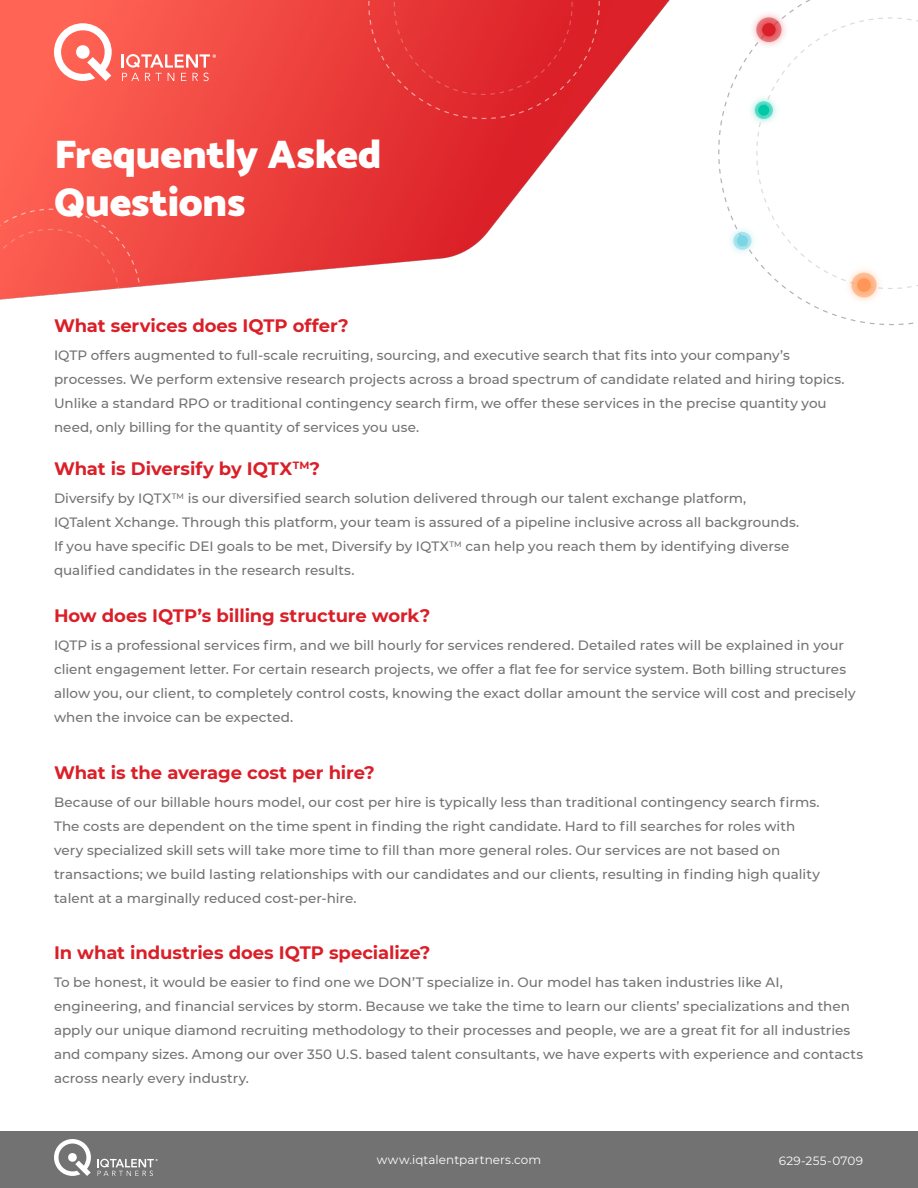
<style>
.page{position:relative;width:918px;height:1188px;background:#fff}
.page>*{position:absolute;margin:0;border:0;box-sizing:border-box;transform-origin:0 0}
.t1{font:900 40.5px/48.6px "Catamaran";letter-spacing:-.005em;color:#fff}
.t2{font:700 18px "Montserrat";letter-spacing:-.005em;color:#da1f28}
.t3{font:500 13.5px/24px "Montserrat";color:#727272}
.t4{font:12px "Montserrat";letter-spacing:.01em;color:#fff}
</style>
<div class="page">
<img style="left:0;top:0;width:670px;height:287px">
<svg style="left:368px;top:0;width:232px;height:120px;background:#e02e32"></svg>
<svg style="left:0;top:208px;width:142px;height:92px;background:#f7635a"></svg>
<svg style="left:718px;top:159px;width:167px;height:166px"></svg>
<svg style="left:718px;top:0;width:92px;height:145px"></svg>
<svg style="left:898px;top:322px;width:16px;height:3px"></svg>
<svg style="left:756px;top:17px;width:162px;height:273px"></svg>
<svg style="left:54px;top:23px;width:58px;height:58px"></svg>
<svg style="left:122px;top:54px;width:94px;height:27px;background:#f87d76"></svg>
<div style="left:0;top:1132px;width:918px;height:56px;background:#727272"></div>
<svg style="left:54px;top:1139px;width:37px;height:37px"></svg>
<svg style="left:97px;top:1159px;width:61px;height:17px"></svg>
<div style="left:726px;top:225px;width:33px;height:33px;background:#7bd5e5;opacity:.75"></div>
<svg style="left:733px;top:232px;width:18px;height:18px"></svg>
<div style="left:737px;top:235px;width:11px;height:11px;background:#7bd5e5;border-radius:50%"></div>
<div style="left:747px;top:94px;width:33px;height:33px;background:#01c8a7;opacity:.75"></div>
<svg style="left:755px;top:101px;width:18px;height:18px"></svg>
<div style="left:758px;top:105px;width:11px;height:11px;background:#01c8a7;border-radius:50%"></div>
<div style="left:844px;top:265px;width:40px;height:40px;background:#ff9655;opacity:.75"></div>
<svg style="left:851px;top:273px;width:26px;height:24px"></svg>
<div style="left:857px;top:278px;width:14px;height:14px;background:#ff9655;border-radius:50%"></div>
<div style="left:749px;top:10px;width:40px;height:40px;background:#da1f28;opacity:.75"></div>
<svg style="left:756px;top:17px;width:26px;height:25px"></svg>
<div style="left:762px;top:23px;width:14px;height:13px;background:#da1f28;border-radius:50%"></div>
<h1 class="t1" style="left:54px;top:130px;width:329px">Frequently Asked<br>Questions</h1>
<h2 class="t2" style="left:54px;top:313px;width:296px">What services does IQTP offer?</h2>
<p class="t3" style="left:54px;top:343px;width:792px">IQTP offers augmented to full-scale recruiting, sourcing, and executive search that fits into your company’s processes. We perform extensive research projects across a broad spectrum of candidate related and hiring topics.<br>Unlike a standard RPO or traditional contingency search firm, we offer these services in the precise quantity you need, only billing for the quantity of services you use.</p>
<h2 class="t2" style="left:54px;top:456px;width:268px">What is Diversify by IQTX<sup>TM</sup>?</h2>
<p class="t3" style="left:54px;top:486px;width:747px">Diversify by IQTX<sup>TM</sup> is our diversified search solution delivered through our talent exchange platform, IQTalent Xchange. Through this platform, your team is assured of a pipeline inclusive across all backgrounds.<br>If you have specific DEI goals to be met, Diversify by IQTX<sup>TM</sup> can help you reach them by identifying diverse qualified candidates in the research results.</p>
<h2 class="t2" style="left:54px;top:603px;width:378px">How does IQTP’s billing structure work?</h2>
<p class="t3" style="left:54px;top:633px;width:803px">IQTP is a professional services firm, and we bill hourly for services rendered. Detailed rates will be explained in your client engagement letter. For certain research projects, we offer a flat fee for service system. Both billing structures allow you, our client, to completely control costs, knowing the exact dollar amount the service will cost and precisely when the invoice can be expected.</p>
<h2 class="t2" style="left:54px;top:759px;width:322px">What is the average cost per hire?</h2>
<p class="t3" style="left:54px;top:790px;width:767px">Because of our billable hours model, our cost per hire is typically less than traditional contingency search firms.<br>The costs are dependent on the time spent in finding the right candidate. Hard to fill searches for roles with very specialized skill sets will take more time to fill than more general roles. Our services are not based on transactions; we build lasting relationships with our candidates and our clients, resulting in finding high quality talent at a marginally reduced cost-per-hire.</p>
<h2 class="t2" style="left:54px;top:939px;width:378px">In what industries does IQTP specialize?</h2>
<p class="t3" style="left:54px;top:970px;width:811px">To be honest, it would be easier to find one we DON’T specialize in. Our model has taken industries like AI, engineering, and financial services by storm. Because we take the time to learn our clients’ specializations and then apply our unique diamond recruiting methodology to their processes and people, we are a great fit for all industries and company sizes. Among our over 350 U.S. based talent consultants, we have experts with experience and contacts across nearly every industry.</p>
<p class="t4" style="left:377px;top:1151px;width:166px">www.iqtalentpartners.com</p>
<p class="t4" style="left:779px;top:1152px;width:86px">629-255-0709</p>
</div>
